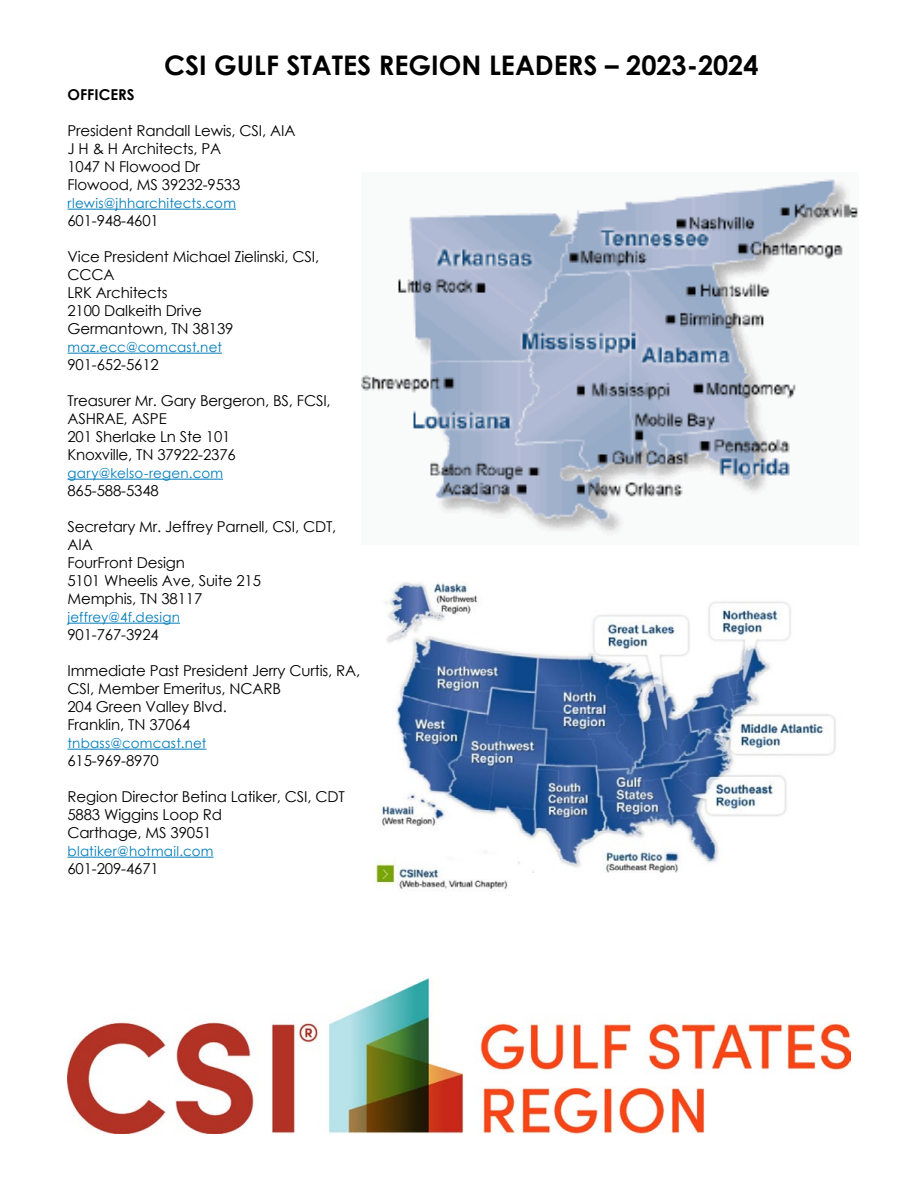
<style>
.page{position:relative;width:918px;height:1188px;background:#fff}
.page>*{position:absolute;margin:0;border:0;box-sizing:border-box;transform-origin:0 0}
.t1{font:700 27px "Century Gothic";color:#000}
.t2{font:15px/18px "Century Gothic";letter-spacing:-.01em;color:#000}
.t3{font:700 15px "Century Gothic";color:#000}
.t4{font:13.5px "Century Gothic";letter-spacing:.02em;color:#007cba}
</style>
<div class="page">
<img style="left:362px;top:179px;width:496px;height:356px">
<img style="left:68px;top:979px;width:782px;height:155px">
<hr style="left:68px;top:209px;width:168px;height:1px;background:#007cba">
<hr style="left:68px;top:353px;width:154px;height:1px;background:#007cba">
<hr style="left:68px;top:479px;width:155px;height:1px;background:#007cba">
<hr style="left:68px;top:623px;width:112px;height:1px;background:#007cba">
<hr style="left:68px;top:749px;width:138px;height:1px;background:#007cba">
<hr style="left:68px;top:857px;width:146px;height:1px;background:#007cba">
<img style="left:375px;top:582px;width:461px;height:307px">
<h1 class="t1" style="left:164px;top:45px;width:67px">CSI GULF</h1>
<h1 class="t1" style="left:287px;top:45px;width:29px">STATE</h1>
<h1 class="t1" style="left:357px;top:45px;width:39px">S REG</h1>
<h1 class="t1" style="left:431px;top:45px;width:75px">ION LEADER</h1>
<h1 class="t1" style="left:584px;top:45px;width:176px">S – 2023-2024</h1>
<p class="t3" style="left:68px;top:83px;width:69px">OFFICERS</p>
<p class="t2" style="left:68px;top:121px;width:229px">President Randall Lewis, CSI, AIA<br>J H &amp; H Architects, PA<br>1047 N Flowood Dr<br>Flowood, MS 39232-9533</p>
<p class="t4" style="left:68px;top:194px;width:170px">rlewis@jhharchitects.com</p>
<p class="t2" style="left:68px;top:211px;width:93px">601-948-4601</p>
<p class="t2" style="left:68px;top:247px;width:253px">Vice President Michael Zielinski, CSI,<br>CCCA<br>LRK Architects<br>2100 Dalkeith Drive<br>Germantown, TN 38139</p>
<p class="t4" style="left:68px;top:338px;width:156px">maz.ecc@comcast.net</p>
<p class="t2" style="left:68px;top:355px;width:93px">901-652-5612</p>
<p class="t2" style="left:68px;top:391px;width:265px">Treasurer Mr. Gary Bergeron, BS, FCSI,<br>ASHRAE, ASPE<br>201 Sherlake Ln Ste 101<br>Knoxville, TN 37922-2376</p>
<p class="t4" style="left:68px;top:464px;width:157px">gary@kelso-regen.com</p>
<p class="t2" style="left:68px;top:481px;width:93px">865-588-5348</p>
<p class="t2" style="left:68px;top:517px;width:270px">Secretary Mr. Jeffrey Parnell, CSI, CDT,<br>AIA<br>FourFront Design<br>5101 Wheelis Ave, Suite 215<br>Memphis, TN 38117</p>
<p class="t4" style="left:68px;top:608px;width:114px">jeffrey@4f.design</p>
<p class="t2" style="left:68px;top:625px;width:93px">901-767-3924</p>
<p class="t2" style="left:68px;top:661px;width:294px">Immediate Past President Jerry Curtis, RA,<br>CSI, Member Emeritus, NCARB<br>204 Green Valley Blvd.<br>Franklin, TN 37064</p>
<p class="t4" style="left:68px;top:734px;width:140px">tnbass@comcast.net</p>
<p class="t2" style="left:68px;top:751px;width:93px">615-969-8970</p>
<p class="t2" style="left:68px;top:787px;width:279px">Region Director Betina Latiker, CSI, CDT<br>5883 Wiggins Loop Rd<br>Carthage, MS 39051</p>
<p class="t4" style="left:68px;top:842px;width:148px">blatiker@hotmail.com</p>
<p class="t2" style="left:68px;top:859px;width:93px">601-209-4671</p>
</div>
